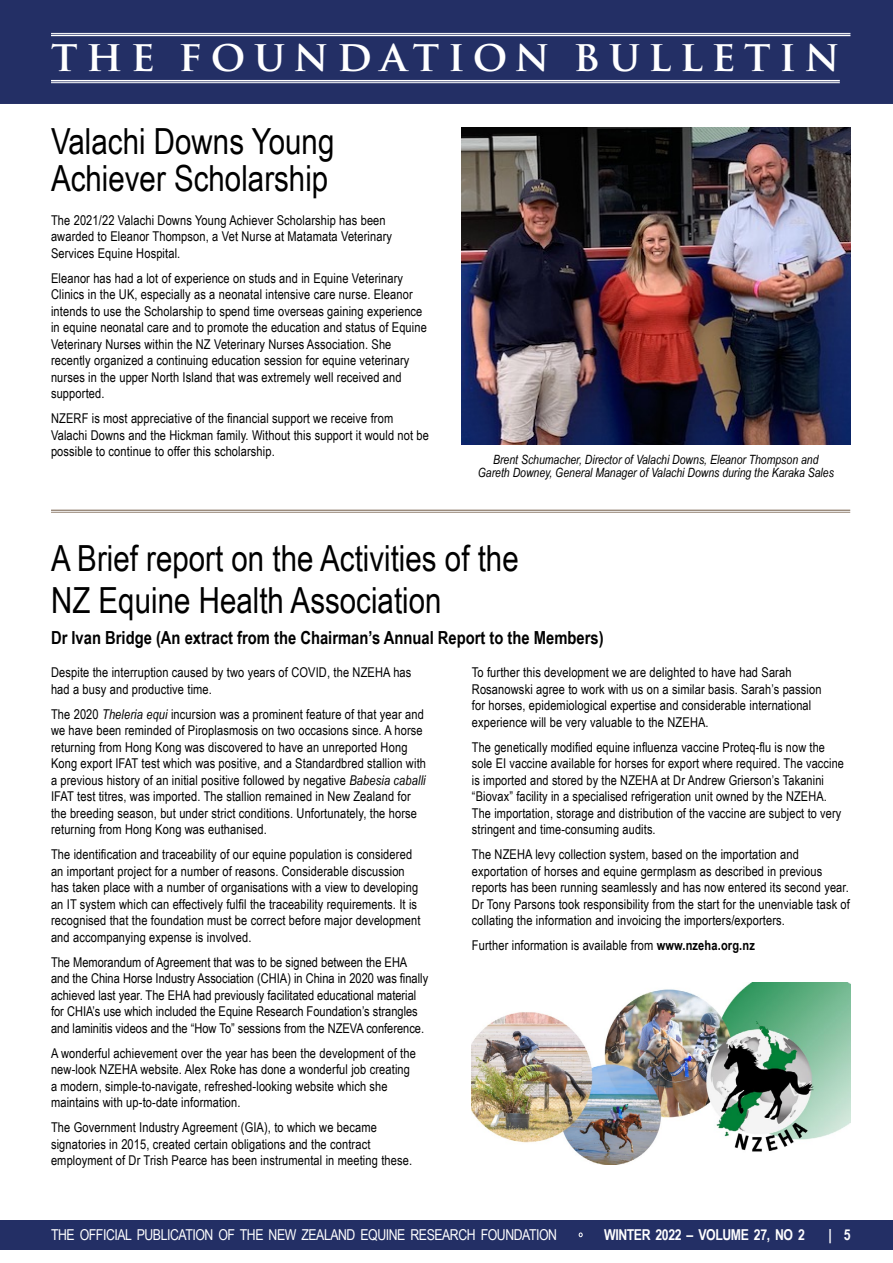
<style>
.page{position:relative;width:893px;height:1263px;background:#fff}
.page>*{position:absolute;margin:0;border:0;box-sizing:border-box;transform-origin:0 0}
.t1{font:700 42px "Trajan Pro";letter-spacing:.2em;color:#fff}
.t2{font:36px/37.5px "Arial Narrow";color:#000}
.t3{font:700 18px "Arial Narrow";color:#000}
.t4{font:15px "Arial Narrow";letter-spacing:-.03em;color:#fff}
.t5{font:700 15px "Arial Narrow";letter-spacing:-.03em;color:#fff}
.t6{font:13.5px/16.5px "Arial Narrow";letter-spacing:.01em;color:#000}
.t7{font:italic 12.75px/13.5px "Arial Narrow";color:#000;text-align:center}
.s1{font-style:italic}
.s2{font-weight:700}
.s3{font-weight:400}
</style>
<div class="page">
<div style="left:0;top:1220px;width:893px;height:29px;background:#232f65"></div>
<div style="left:0;top:0;width:893px;height:104px;background:#232f65"></div>
<hr style="left:51px;top:33px;width:799px;height:1px;background:#fff">
<hr style="left:51px;top:35px;width:799px;height:1px;background:#fff">
<hr style="left:51px;top:80px;width:789px;height:1px;background:#fff">
<hr style="left:51px;top:82px;width:789px;height:1px;background:#fff">
<hr style="left:51px;top:510px;width:799px;height:1px;background:#9a8b7d">
<hr style="left:51px;top:512px;width:799px;height:1px;background:#9a8b7d">
<img style="left:461px;top:128px;width:389px;height:317px">
<img style="left:472px;top:982px;width:378px;height:182px">
<h1 class="t1" style="left:51px;top:30px;width:790px">THE FOUNDATION BULLETIN</h1>
<h2 class="t2" style="left:51px;top:121px;width:285px">Valachi Downs Young<br>Achiever Scholarship</h2>
<p class="t6" style="left:51px;top:211px;width:343px">The 2021/22 Valachi Downs Young Achiever Scholarship has been awarded to Eleanor Thompson, a Vet Nurse at Matamata Veterinary<br>Services Equine Hospital.</p>
<p class="t6" style="left:51px;top:269px;width:377px">Eleanor has had a lot of experience on studs and in Equine Veterinary Clinics in the UK, especially as a neonatal intensive care nurse. Eleanor intends to use the Scholarship to spend time overseas gaining experience in equine neonatal care and to promote the education and status of Equine Veterinary Nurses within the NZ Veterinary Nurses Association. She recently organized a continuing education session for equine veterinary nurses in the upper North Island that was extremely well received and supported.</p>
<p class="t6" style="left:51px;top:410px;width:380px">NZERF is most appreciative of the financial support we receive from<br>Valachi Downs and the Hickman family. Without this support it would not be possible to continue to offer this scholarship.</p>
<p class="t7" style="left:478px;top:452px;width:358px">Brent Schumacher, Director of Valachi Downs, Eleanor Thompson and<br>Gareth Downey, General Manager of Valachi Downs during the Karaka Sales</p>
<h2 class="t2" style="left:51px;top:536px;width:469px;line-height:42px">A Brief report on the Activities of the<br>NZ Equine Health Association</h2>
<h3 class="t3" style="left:51px;top:624px;width:554px">Dr Ivan Bridge (An extract from the Chairman’s Annual Report to the Members)</h3>
<p class="t6" style="left:51px;top:664px;width:362px">Despite the interruption caused by two years of COVID, the NZEHA has had a busy and productive time.</p>
<p class="t6" style="left:51px;top:705px;width:376px">The 2020 <span class="s1">Theleria equi</span> incursion was a prominent feature of that year and we have been reminded of Piroplasmosis on two occasions since. A horse returning from Hong Kong was discovered to have an unreported Hong Kong export IFAT test which was positive, and a Standardbred stallion with a previous history of an initial positive followed by negative <span class="s1">Babesia caballi </span>IFAT test titres, was imported. The stallion remained in New Zealand for the breeding season, but under strict conditions. Unfortunately, the horse returning from Hong Kong was euthanised.</p>
<p class="t6" style="left:51px;top:846px;width:371px">The identification and traceability of our equine population is considered an important project for a number of reasons. Considerable discussion has taken place with a number of organisations with a view to developing an IT system which can effectively fulfil the traceability requirements. It is recognised that the foundation must be correct before major development and accompanying expense is involved.</p>
<p class="t6" style="left:51px;top:953px;width:379px">The Memorandum of Agreement that was to be signed between the EHA and the China Horse Industry Association (CHIA) in China in 2020 was finally achieved last year. The EHA had previously facilitated educational material for CHIA’s use which included the Equine Research Foundation’s strangles and laminitis videos and the “How To” sessions from the NZEVA conference.</p>
<p class="t6" style="left:51px;top:1044px;width:366px">A wonderful achievement over the year has been the development of the new-look NZEHA website. Alex Roke has done a wonderful job creating a modern, simple-to-navigate, refreshed-looking website which she maintains with up-to-date information.</p>
<p class="t6" style="left:51px;top:1119px;width:363px">The Government Industry Agreement (GIA), to which we became signatories in 2015, created certain obligations and the contract employment of Dr Trish Pearce has been instrumental in meeting these.</p>
<p class="t6" style="left:472px;top:664px;width:351px">To further this development we are delighted to have had Sarah Rosanowski agree to work with us on a similar basis. Sarah’s passion for horses, epidemiological expertise and considerable international experience will be very valuable to the NZEHA.</p>
<p class="t6" style="left:472px;top:738px;width:374px">The genetically modified equine influenza vaccine Proteq-flu is now the sole EI vaccine available for horses for export where required. The vaccine is imported and stored by the NZEHA at Dr Andrew Grierson’s Takanini “Biovax” facility in a specialised refrigeration unit owned by the NZEHA.<br>The importation, storage and distribution of the vaccine are subject to very stringent and time-consuming audits.</p>
<p class="t6" style="left:472px;top:846px;width:380px">The NZEHA levy collection system, based on the importation and exportation of horses and equine germplasm as described in previous reports has been running seamlessly and has now entered its second year.<br>Dr Tony Parsons took responsibility from the start for the unenviable task of collating the information and invoicing the importers/exporters.</p>
<p class="t6" style="left:472px;top:937px;width:284px">Further information is available from <span class="s2">www.nzeha.org.nz</span></p>
<p class="t4" style="left:51px;top:1224px;width:508px">THE OFFICIAL PUBLICATION OF THE NEW ZEALAND EQUINE RESEARCH FOUNDATION</p>
<p class="t5" style="left:578px;top:1223px;width:228px"><span class="s3">•</span> WINTER 2022 – VOLUME 27, NO 2</p>
<p class="t5" style="left:828px;top:1223px;width:24px">| 5</p>
</div>
